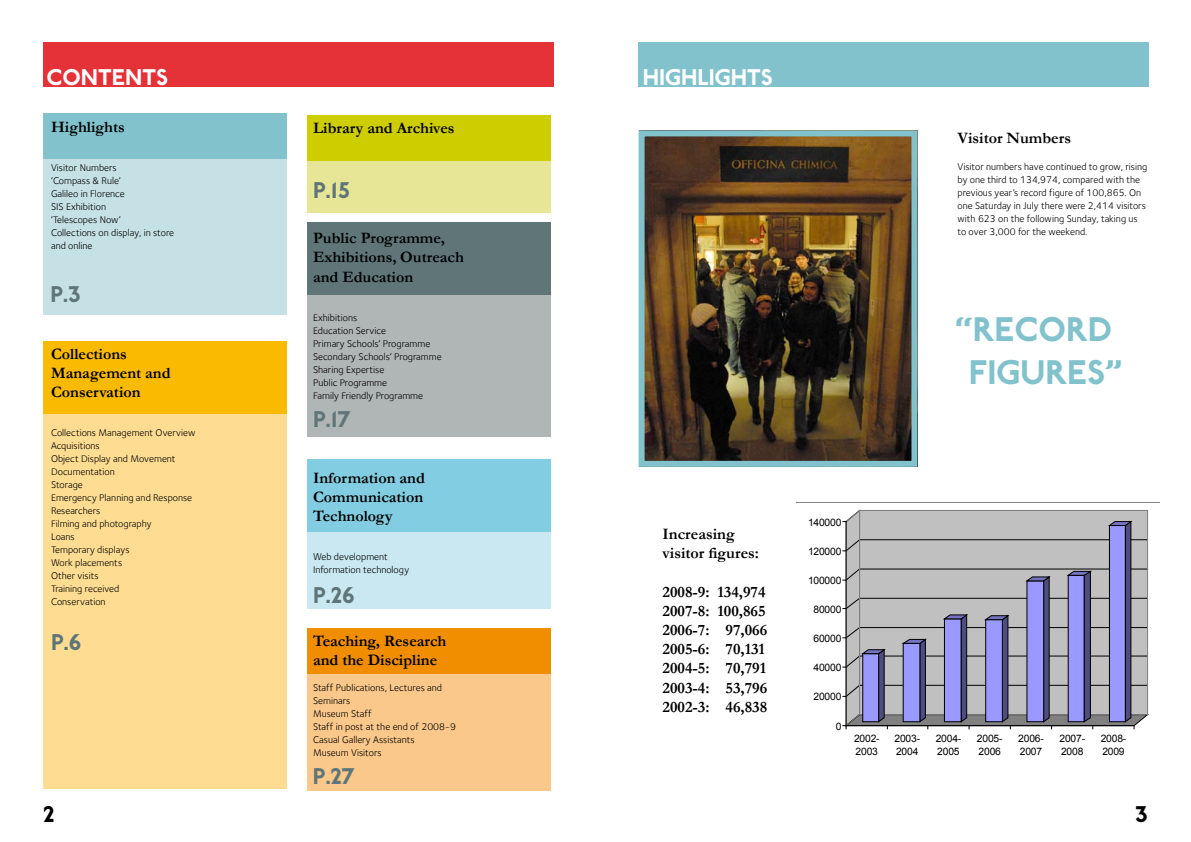
<style>
.page{position:relative;width:1191px;height:842px;background:#fff}
.page>*{position:absolute;margin:0;border:0;box-sizing:border-box;transform-origin:0 0}
.t1{font:700 36px/43.2px "P22 Underground";color:#81c2cc;text-align:center}
.t2{font:700 24px "P22 Underground";color:#5f7578}
.t3{font:700 24px "P22 Underground";color:#fff}
.t4{font:700 24px "P22 Underground";color:#000}
.t5{font:700 16px/19.2px "Garamond";color:#000}
.t6{font:10.3px/13.5px "Arial";letter-spacing:-.02em;color:#000}
.t7{font:10px/13px "Foundry Sterling";color:#000}
</style>
<div class="page">
<div style="left:638px;top:43px;width:511px;height:44px;background:#81c2cc"></div>
<img style="left:645px;top:137px;width:265px;height:323px">
<div style="left:638px;top:130px;width:279px;height:337px;border:6px solid #81c2cc"></div>
<svg style="left:796px;top:502px;width:363px;height:228px"></svg>
<div style="left:43px;top:413px;width:244px;height:376px;background:#fedd92"></div>
<div style="left:43px;top:341px;width:244px;height:72px;background:#faba00"></div>
<div style="left:43px;top:159px;width:244px;height:156px;background:#c6e1e5"></div>
<div style="left:43px;top:113px;width:244px;height:46px;background:#81c2cc"></div>
<div style="left:307px;top:161px;width:244px;height:51px;background:#e7e596"></div>
<div style="left:307px;top:116px;width:244px;height:45px;background:#cecd00"></div>
<div style="left:43px;top:43px;width:510px;height:44px;background:#e53138"></div>
<div style="left:307px;top:295px;width:244px;height:142px;background:#b0b5b6"></div>
<div style="left:307px;top:222px;width:244px;height:73px;background:#5f7578"></div>
<div style="left:307px;top:532px;width:244px;height:77px;background:#c9e8f1"></div>
<div style="left:307px;top:459px;width:244px;height:73px;background:#83cde2"></div>
<div style="left:307px;top:674px;width:244px;height:116px;background:#fac88a"></div>
<div style="left:307px;top:628px;width:244px;height:46px;background:#f18e00"></div>
<h2 class="t3" style="left:46px;top:63px;width:123px">CONTENTS</h2>
<h3 class="t5" style="left:51px;top:117px;width:75px">Highlights</h3>
<p class="t7" style="left:51px;top:161px;width:125px">Visitor Numbers<br>‘Compass &amp; Rule’<br>Galileo in Florence<br>SIS Exhibition<br>‘Telescopes Now’<br>Collections on display, in store and online</p>
<h2 class="t2" style="left:50px;top:280px;width:32px">P.3</h2>
<h3 class="t5" style="left:51px;top:344px;width:121px">Collections<br>Management and<br>Conservation</h3>
<p class="t7" style="left:51px;top:426px;width:146px">Collections Management Overview<br>Acquisitions<br>Object Display and Movement<br>Documentation<br>Storage<br>Emergency Planning and Response<br>Researchers<br>Filming and photography<br>Loans<br>Temporary displays<br>Work placements<br>Other visits<br>Training received<br>Conservation</p>
<h2 class="t2" style="left:51px;top:628px;width:32px">P.6</h2>
<h3 class="t5" style="left:313px;top:118px;width:143px">Library and Archives</h3>
<h2 class="t2" style="left:313px;top:176px;width:38px">P.15</h2>
<h3 class="t5" style="left:313px;top:229px;width:152px">Public Programme,<br>Exhibitions, Outreach and Education</h3>
<p class="t7" style="left:313px;top:311px;width:130px">Exhibitions<br>Education Service<br>Primary Schools’ Programme<br>Secondary Schools’ Programme<br>Sharing Expertise<br>Public Programme<br>Family Friendly Programme</p>
<h2 class="t2" style="left:313px;top:405px;width:39px">P.17</h2>
<h3 class="t5" style="left:313px;top:468px;width:113px;text-align:justify">Information and Communication Technology</h3>
<p class="t7" style="left:313px;top:550px;width:98px">Web development<br>Information technology</p>
<h2 class="t2" style="left:313px;top:581px;width:43px">P.26</h2>
<h3 class="t5" style="left:313px;top:631px;width:135px">Teaching, Research and the Discipline</h3>
<p class="t7" style="left:313px;top:681px;width:144px">Staff Publications, Lectures and<br>Seminars<br>Museum Staff<br>Staff in post at the end of 2008-9<br>Casual Gallery Assistants<br>Museum Visitors</p>
<h2 class="t2" style="left:313px;top:762px;width:43px">P.27</h2>
<h2 class="t3" style="left:643px;top:63px;width:131px">HIGHLIGHTS</h2>
<h3 class="t5" style="left:957px;top:128px;width:115px">Visitor Numbers</h3>
<p class="t7" style="left:957px;top:160px;width:191px">Visitor numbers have continued to grow, rising by one third to 134,974, compared with the previous year’s record figure of 100,865. On one Saturday in July there were 2,414 visitors with 623 on the following Sunday, taking us to over 3,000 for the weekend.</p>
<h1 class="t1" style="left:955px;top:306px;width:168px">“RECORD<br>FIGURES”</h1>
<h3 class="t5" style="left:662px;top:524px;width:98px">Increasing visitor figures:</h3>
<h3 class="t5" style="left:662px;top:582px;width:106px">2008-9: 134,974<br>2007-8: 100,865<br>2006-7: 97,066<br>2005-6: 70,131<br>2004-5: 70,791<br>2003-4: 53,796<br>2002-3: 46,838</h3>
<p class="t6" style="left:808px;top:515px;width:35px">140000</p>
<p class="t6" style="left:808px;top:545px;width:35px">120000</p>
<p class="t6" style="left:808px;top:574px;width:35px">100000</p>
<p class="t6" style="left:813px;top:602px;width:29px">80000</p>
<p class="t6" style="left:813px;top:632px;width:29px">60000</p>
<p class="t6" style="left:813px;top:661px;width:29px">40000</p>
<p class="t6" style="left:813px;top:690px;width:29px">20000</p>
<p class="t6" style="left:835px;top:719px;width:7px">0</p>
<p class="t6" style="left:854px;top:731px;width:27px">2002-<br>2003</p>
<p class="t6" style="left:894px;top:731px;width:27px">2003-<br>2004</p>
<p class="t6" style="left:935px;top:731px;width:27px">2004-<br>2005</p>
<p class="t6" style="left:977px;top:731px;width:27px">2005-<br>2006</p>
<p class="t6" style="left:1018px;top:731px;width:27px">2006-<br>2007</p>
<p class="t6" style="left:1059px;top:731px;width:27px">2007-<br>2008</p>
<p class="t6" style="left:1100px;top:731px;width:27px">2008-<br>2009</p>
<h2 class="t4" style="left:43px;top:799px;width:13px">2</h2>
<h2 class="t4" style="left:1135px;top:799px;width:14px">3</h2>
</div>
